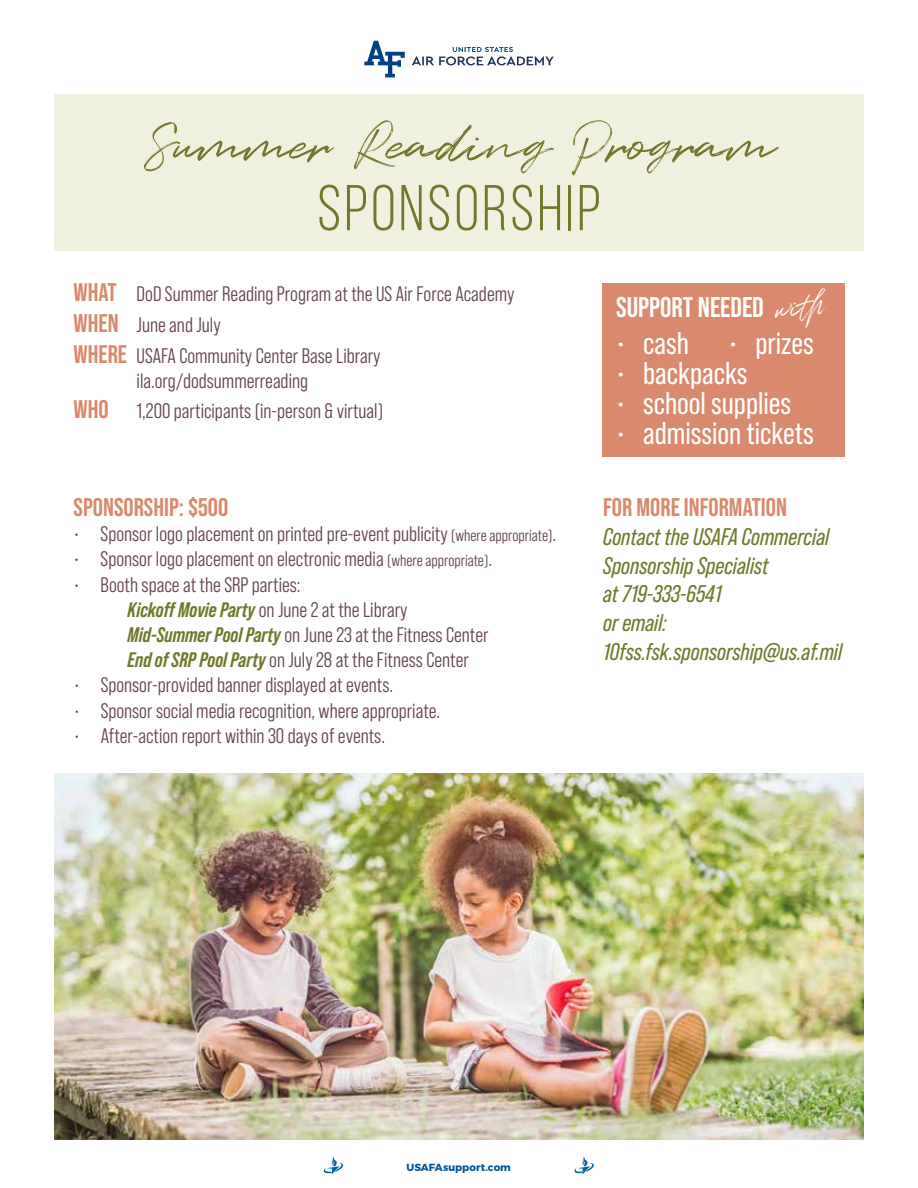
<style>
.page{position:relative;width:918px;height:1188px;background:#fff}
.page>*{position:absolute;margin:0;border:0;box-sizing:border-box;transform-origin:0 0}
.t1{font:64.5px "Bebas Neue";letter-spacing:.05em;color:#71782a}
.t2{font:54px "Quentin";color:#71782a}
.t3{font:31.5px "Bebas Neue Pro";color:#fff}
.t4{font:30px "Quentin";color:#fff}
.t5{font:700 28.5px "Bebas Neue Pro";color:#fff}
.t6{font:700 25.5px "Bebas Neue Pro";color:#d9896c}
.t7{font:italic 24px/28.8px "Bebas Neue Pro";color:#71782a}
.t8{font:21px/30.6px "Bebas Neue Pro Middle";color:#64454a}
.t9{font:700 10.35px "Montserrat";color:#005497}
.s1{font-family:"Bebas Neue Pro";font-weight:700;font-size:25.5px;color:#d9896c}
.s2{font-size:16.5px}
.s3{font-family:"Bebas Neue Pro";font-weight:700;font-style:italic;color:#71782a}
</style>
<div class="page">
<div style="left:54px;top:94px;width:810px;height:156px;background:#eff0dd"></div>
<svg style="left:412px;top:47px;width:142px;height:19px"></svg>
<svg style="left:364px;top:40px;width:41px;height:38px"></svg>
<svg style="left:323px;top:1156px;width:21px;height:19px"></svg>
<svg style="left:574px;top:1156px;width:20px;height:19px"></svg>
<img style="left:54px;top:774px;width:810px;height:366px">
<div style="left:603px;top:284px;width:242px;height:173px;background:#d9896c"></div>
<h2 class="t2" style="left:144px;top:108px;width:632px">Summer Reading Program</h2>
<h1 class="t1" style="left:317px;top:173px;width:285px">SPONSORSHIP</h1>
<p class="t8" style="left:74px;top:279px;width:442px"><span class="s1">WHAT</span> DoD Summer Reading Program at the US Air Force Academy<br><span class="s1">WHEN</span> June and July<br><span class="s1">WHERE</span> USAFA Community Center Base Library</p>
<p class="t8" style="left:74px;top:365px;width:311px;text-align:center">ila.org/dodsummerreading<br><span class="s1">WHO</span> 1,200 participants (in-person &amp; virtual)</p>
<p class="t6" style="left:74px;top:493px;width:156px">SPONSORSHIP: $500</p>
<p class="t8" style="left:74px;top:519px;width:484px">• Sponsor logo placement on printed pre-event publicity <span class="s2">(where appropriate)</span>.</p>
<p class="t8" style="left:74px;top:544px;width:420px">• Sponsor logo placement on electronic media <span class="s2">(where appropriate)</span>.</p>
<p class="t8" style="left:128px;top:572px;width:362px;line-height:25.2px;text-indent:-54px">• Booth space at the SRP parties:<br><span class="s3">Kickoff Movie Party</span> on June 2 at the Library <span class="s3">Mid-Summer Pool Party</span> on June 23 at the Fitness Center <span class="s3">End of SRP Pool Party</span> on July 28 at the Fitness Center</p>
<p class="t8" style="left:74px;top:670px;width:321px">• Sponsor-provided banner displayed at events.</p>
<p class="t8" style="left:74px;top:695px;width:368px">• Sponsor social media recognition, where appropriate.</p>
<p class="t8" style="left:74px;top:720px;width:313px">• After-action report within 30 days of events.</p>
<h3 class="t4" style="left:773px;top:289px;width:42px;rotate:-8deg">with</h3>
<h3 class="t5" style="left:616px;top:291px;width:149px">SUPPORT NEEDED</h3>
<h3 class="t3" style="left:616px;top:325px;width:74px">• cash</h3>
<h3 class="t3" style="left:728px;top:325px;width:87px">• prizes</h3>
<h3 class="t3" style="left:616px;top:355px;width:133px">• backpacks</h3>
<h3 class="t3" style="left:616px;top:385px;width:177px">• school supplies</h3>
<h3 class="t3" style="left:616px;top:415px;width:199px">• admission tickets</h3>
<p class="t6" style="left:603px;top:493px;width:185px">FOR MORE INFORMATION</p>
<p class="t7" style="left:603px;top:522px;width:241px">Contact the USAFA Commercial<br>Sponsorship Specialist<br>at 719-333-6541<br>or email:<br>10fss.fsk.sponsorship@us.af.mil</p>
<p class="t9" style="left:407px;top:1158px;width:106px">USAFAsupport.com</p>
</div>
